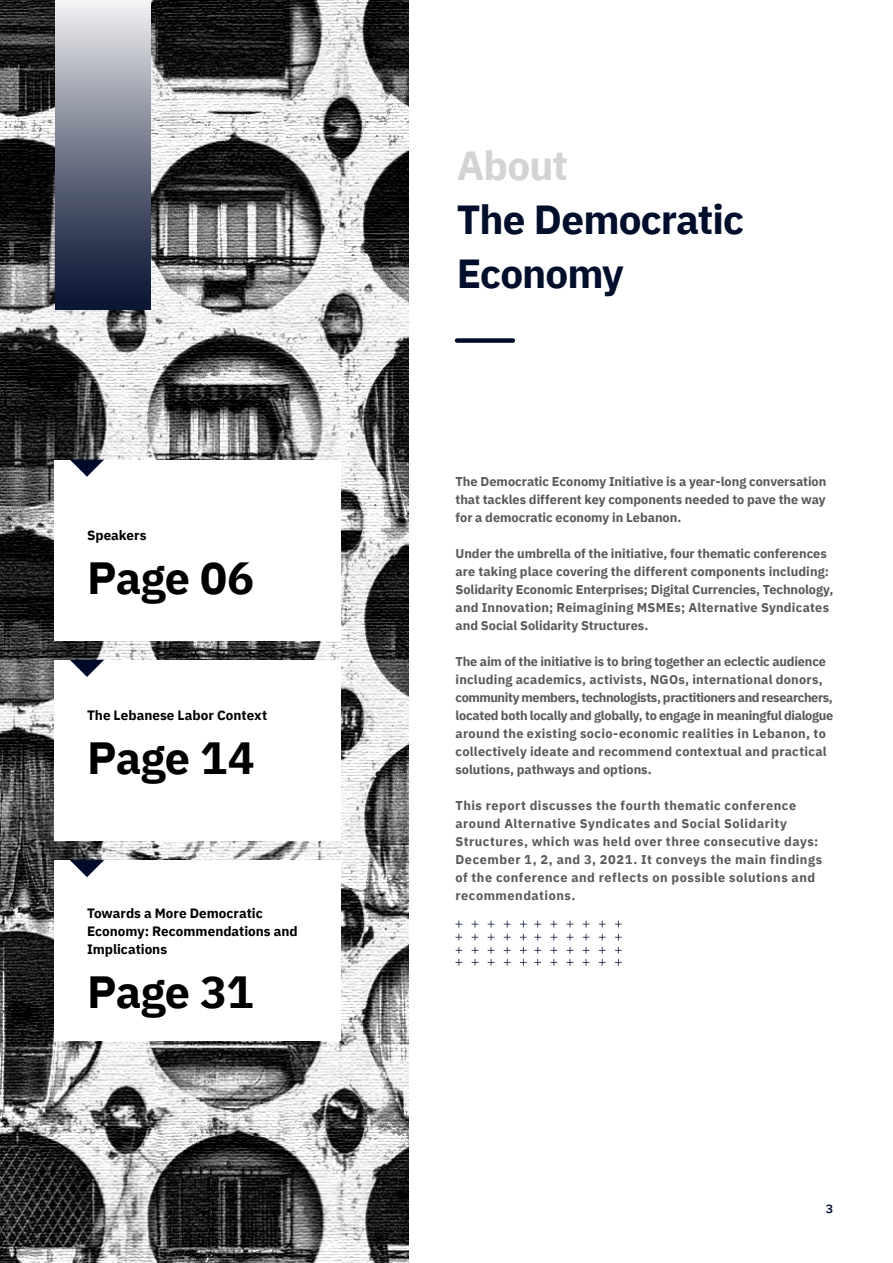
<style>
.page{position:relative;width:893px;height:1263px;background:#fff}
.page>*{position:absolute;margin:0;border:0;box-sizing:border-box;transform-origin:0 0}
.t1{font:700 45px "IBM Plex Sans Arabic";letter-spacing:-.015em;color:#000}
.t2{font:700 40.5px/54px "IBM Plex Sans Arabic";letter-spacing:-.025em;color:#000d2b}
.t3{font:700 40.5px "IBM Plex Sans Arabic";letter-spacing:-.02em;color:#d1d3d4}
.t4{font:700 13.5px/18px "IBM Plex Sans Arabic";color:#000}
.t5{font:500 13.5px "IBM Plex Sans Arabic";color:#000b2b}
.t6{font:700 12.75px/18px "IBM Plex Sans Arabic";letter-spacing:.015em;color:#58595b;text-align:justify}
.t7{font:700 12.75px/18px "IBM Plex Sans Arabic";letter-spacing:-.005em;color:#58595b}
.t8{font:700 12.75px/18px "IBM Plex Sans Arabic";letter-spacing:.04em;color:#58595b}
</style>
<div class="page">
<img style="left:0;top:0;width:408px;height:1263px">
<div style="left:54px;top:460px;width:287px;height:180px;background:#fff"></div>
<div style="left:54px;top:661px;width:287px;height:180px;background:#fff"></div>
<div style="left:54px;top:861px;width:287px;height:180px;background:#fff"></div>
<svg style="left:70px;top:458px;width:36px;height:19px"></svg>
<svg style="left:70px;top:658px;width:36px;height:19px"></svg>
<svg style="left:70px;top:859px;width:36px;height:18px"></svg>
<div style="left:457px;top:338px;width:56px;height:5px;background:#000b2b"></div>
<svg style="left:615px;top:947px;width:7px;height:19px"></svg>
<svg style="left:599px;top:947px;width:7px;height:19px"></svg>
<svg style="left:583px;top:947px;width:6px;height:19px"></svg>
<svg style="left:615px;top:934px;width:7px;height:6px"></svg>
<svg style="left:599px;top:934px;width:7px;height:6px"></svg>
<svg style="left:583px;top:934px;width:6px;height:6px"></svg>
<svg style="left:615px;top:921px;width:7px;height:6px"></svg>
<svg style="left:599px;top:921px;width:7px;height:6px"></svg>
<svg style="left:583px;top:921px;width:6px;height:6px"></svg>
<svg style="left:567px;top:947px;width:6px;height:19px"></svg>
<svg style="left:550px;top:947px;width:7px;height:19px"></svg>
<svg style="left:534px;top:947px;width:7px;height:19px"></svg>
<svg style="left:567px;top:934px;width:6px;height:6px"></svg>
<svg style="left:550px;top:934px;width:7px;height:6px"></svg>
<svg style="left:534px;top:934px;width:7px;height:6px"></svg>
<svg style="left:567px;top:921px;width:6px;height:6px"></svg>
<svg style="left:550px;top:921px;width:7px;height:6px"></svg>
<svg style="left:534px;top:921px;width:7px;height:6px"></svg>
<svg style="left:520px;top:947px;width:7px;height:19px"></svg>
<svg style="left:504px;top:947px;width:7px;height:19px"></svg>
<svg style="left:488px;top:947px;width:6px;height:19px"></svg>
<svg style="left:520px;top:934px;width:7px;height:6px"></svg>
<svg style="left:504px;top:934px;width:7px;height:6px"></svg>
<svg style="left:488px;top:934px;width:6px;height:6px"></svg>
<svg style="left:520px;top:921px;width:7px;height:6px"></svg>
<svg style="left:504px;top:921px;width:7px;height:6px"></svg>
<svg style="left:488px;top:921px;width:6px;height:6px"></svg>
<svg style="left:472px;top:947px;width:6px;height:19px"></svg>
<svg style="left:455px;top:947px;width:7px;height:19px"></svg>
<svg style="left:472px;top:934px;width:6px;height:6px"></svg>
<svg style="left:455px;top:934px;width:7px;height:6px"></svg>
<svg style="left:472px;top:921px;width:6px;height:6px"></svg>
<svg style="left:455px;top:921px;width:7px;height:6px"></svg>
<img style="left:55px;top:0;width:96px;height:310px">
<p class="t4" style="left:87px;top:526px;width:61px">Speakers</p>
<h1 class="t1" style="left:87px;top:552px;width:169px">Page 06</h1>
<p class="t4" style="left:87px;top:706px;width:182px">The Lebanese Labor Context</p>
<h1 class="t1" style="left:87px;top:732px;width:169px">Page 14</h1>
<p class="t4" style="left:87px;top:904px;width:212px">Towards a More Democratic<br>Economy: Recommendations and<br>Implications</p>
<h1 class="t1" style="left:87px;top:966px;width:168px">Page 31</h1>
<h2 class="t3" style="left:457px;top:142px;width:113px">About</h2>
<h2 class="t2" style="left:457px;top:193px;width:289px">The Democratic<br>Economy</h2>
<p class="t6" style="left:455px;top:473px;width:372px">The Democratic Economy Initiative is a year-long conversation that tackles different key components needed to pave the way for a democratic economy in Lebanon.</p>
<p class="t6" style="left:455px;top:545px;width:379px;text-align:left">Under the umbrella of the initiative, four thematic conferences are taking place covering the different components including:<br>Solidarity Economic Enterprises; Digital Currencies, Technology, and Innovation; Reimagining MSMEs; Alternative Syndicates and Social Solidarity Structures.</p>
<p class="t7" style="left:455px;top:653px;width:379px">The aim of the initiative is to bring together an eclectic audience including academics, activists, NGOs, international donors, community members, technologists, practitioners and researchers, located both locally and globally, to engage in meaningful dialogue around the existing socio-economic realities in Lebanon, to collectively ideate and recommend contextual and practical solutions, pathways and options.</p>
<p class="t8" style="left:455px;top:797px;width:368px">This report discusses the fourth thematic conference around Alternative Syndicates and Social Solidarity Structures, which was held over three consecutive days:<br>December 1, 2, and 3, 2021. It conveys the main findings of the conference and reflects on possible solutions and recommendations.</p>
<p class="t5" style="left:825px;top:1201px;width:10px">3</p>
</div>
